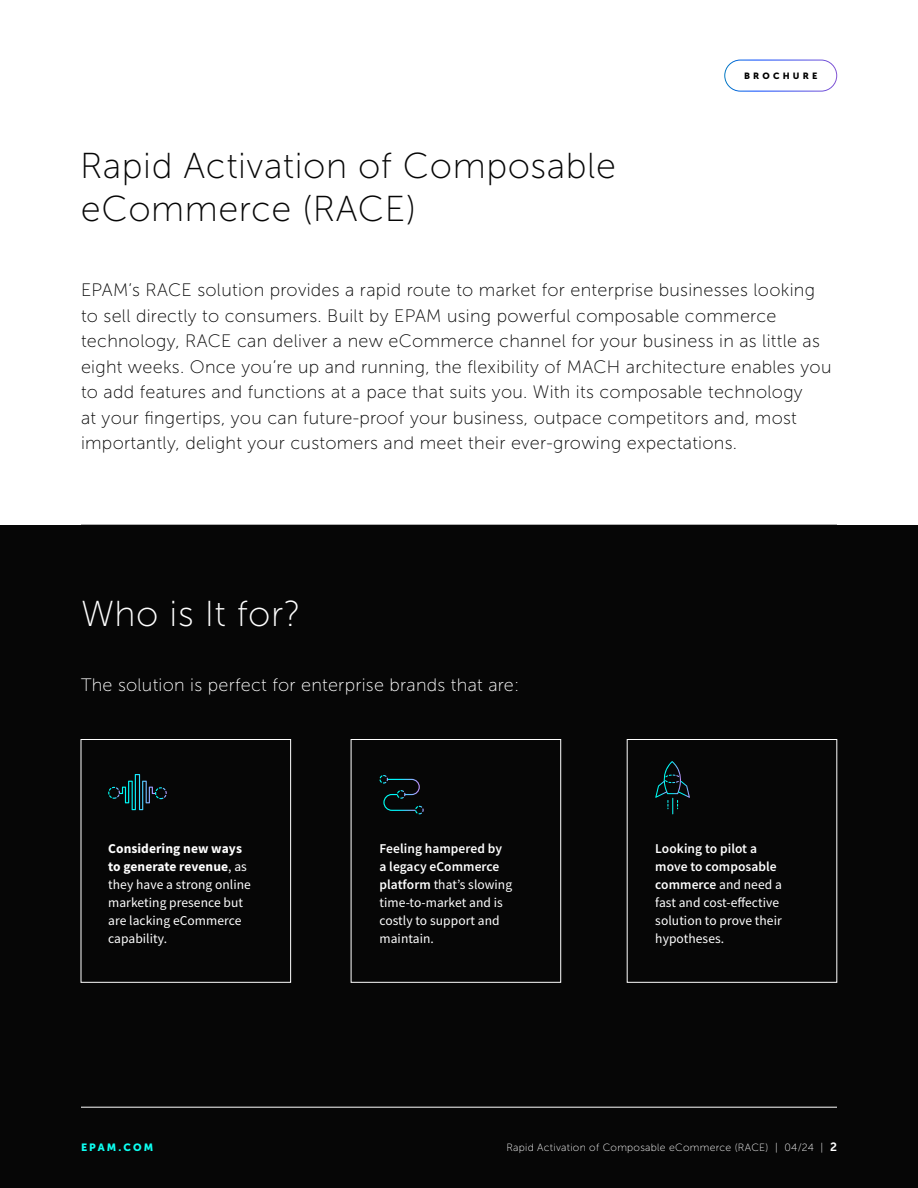
<style>
.page{position:relative;width:918px;height:1188px;background:#fff}
.page>*{position:absolute;margin:0;border:0;box-sizing:border-box;transform-origin:0 0}
.t1{font:36px/42px "Museo Sans 100";letter-spacing:.015em;color:#060606}
.t2{font:36px "Museo Sans 100";letter-spacing:.015em;color:#fff}
.t3{font:18px/25.5px "Museo Sans 100";letter-spacing:.015em;color:#060606}
.t4{font:18px "Museo Sans 100";letter-spacing:.015em;color:#fff}
.t5{font:13.5px/18px "Source Sans Pro";letter-spacing:.005em;color:#fff}
.t6{font:10.5px "Museo Sans 100";letter-spacing:.025em;color:#fff}
.t7{font:10.5px "Museo Sans 900";letter-spacing:.2em;color:#0dfff1}
.t8{font:9px "Museo Sans 900";letter-spacing:.35em;color:#000}
.s1{font-weight:700}
.s2{font-weight:600}
.s3{font-family:"Museo Sans 700";font-size:12px}
</style>
<div class="page">
<div style="left:724px;top:60px;width:113px;height:31px;border:1px solid #fff;border-radius:16px"></div>
<div style="left:0;top:525px;width:918px;height:663px;background:#060606"></div>
<hr style="left:81px;top:1107px;width:756px;height:1px;background:#fff">
<svg style="left:655px;top:761px;width:35px;height:53px"></svg>
<svg style="left:108px;top:774px;width:59px;height:36px"></svg>
<svg style="left:379px;top:775px;width:45px;height:39px"></svg>
<div style="left:81px;top:739px;width:210px;height:243px;border:1px solid #fff"></div>
<div style="left:351px;top:739px;width:210px;height:243px;border:1px solid #fff"></div>
<h1 class="t1" style="left:80px;top:146px;width:537px">Rapid Activation of Composable eCommerce (RACE)</h1>
<p class="t8" style="left:744px;top:71px;width:75px">BROCHURE</p>
<p class="t3" style="left:81px;top:277px;width:752px">EPAM’s RACE solution provides a rapid route to market for enterprise businesses looking to sell directly to consumers. Built by EPAM using powerful composable commerce technology, RACE can deliver a new eCommerce channel for your business in as little as eight weeks. Once you’re up and running, the flexibility of MACH architecture enables you to add features and functions at a pace that suits you. With its composable technology<br>at your fingertips, you can future-proof your business, outpace competitors and, most importantly, delight your customers and meet their ever-growing expectations.</p>
<h1 class="t2" style="left:81px;top:595px;width:221px">Who is It for?</h1>
<p class="t4" style="left:81px;top:675px;width:440px">The solution is perfect for enterprise brands that are:</p>
<p class="t5" style="left:108px;top:839px;width:144px"><span class="s1">Considering new ways to generate revenue</span>, as they have a strong online marketing presence but are lacking eCommerce capability.</p>
<p class="t5" style="left:379px;top:839px;width:134px"><span class="s2">Feeling hampered by a legacy eCommerce platform</span> that’s slowing time-to-market and is costly to support and maintain.</p>
<p class="t5" style="left:655px;top:839px;width:128px"><span class="s2">Looking to pilot a move to composable commerce</span> and need a fast and cost-effective solution to prove their hypotheses.</p>
<p class="t7" style="left:81px;top:1141px;width:74px">EPAM.COM</p>
<p class="t6" style="left:506px;top:1141px;width:332px">Rapid Activation of Composable eCommerce (RACE) | 04/24 | <span class="s3">2</span></p>
</div>
